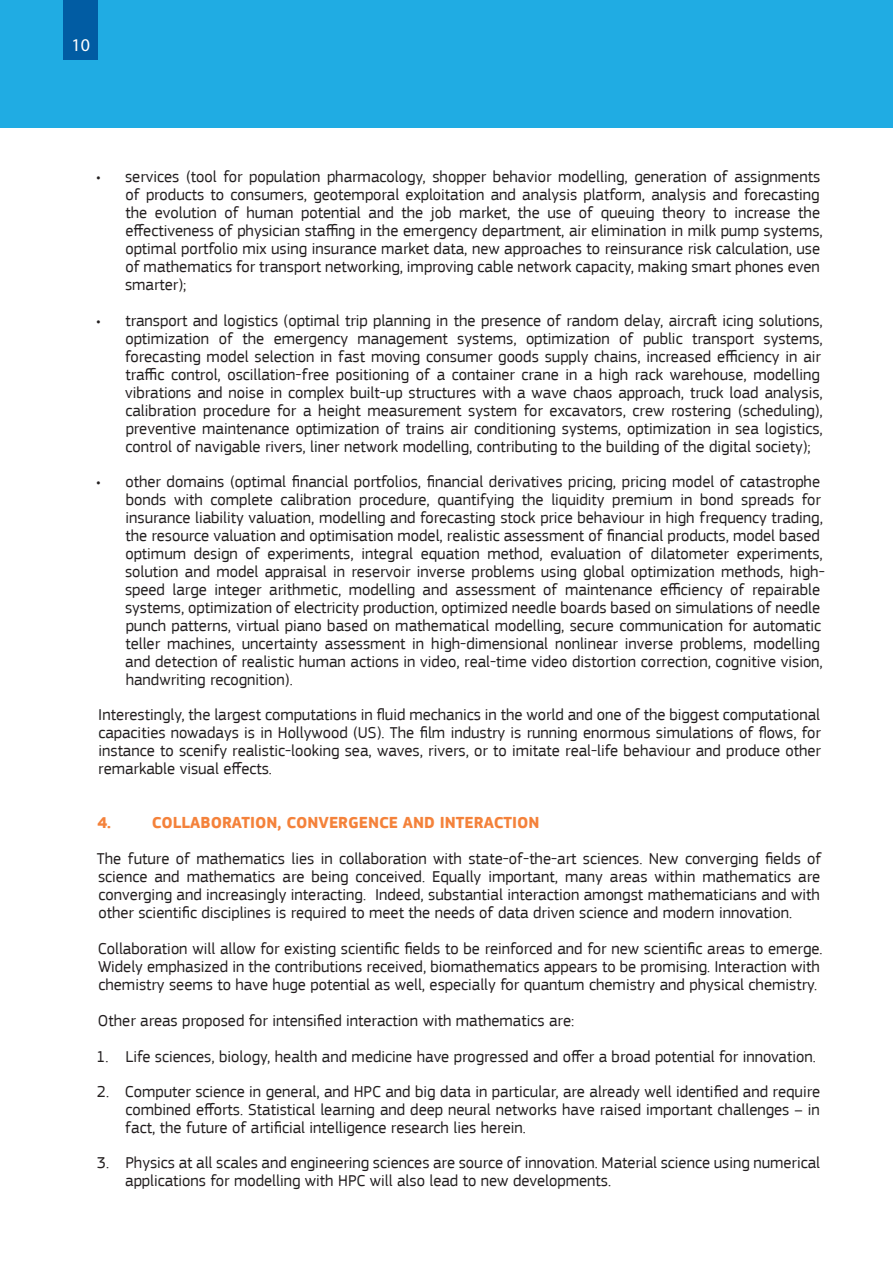
<style>
.page{position:relative;width:893px;height:1263px;background:#fff}
.page>*{position:absolute;margin:0;border:0;box-sizing:border-box;transform-origin:0 0}
.t1{font:18px "Myriad Pro";color:#fff}
._08_1_TEXTES_RUBRIQU{font:16.5px/18px "EC Square Sans Pro";color:#231f20}
._08_1_TEXTES_RUBRIQU-2{font:700 16.5px "EC Square Sans Pro";color:#f4823b}
</style>
<div class="page">
<div style="left:0;top:0;width:893px;height:128px;background:#20ace3"></div>
<div style="left:64px;top:0;width:34px;height:60px;background:#015ca3"></div>
<p class="t1" style="left:72px;top:34px;width:20px">10</p>
<p class="_08_1_TEXTES_RUBRIQU" style="left:125px;top:168px;width:699px;text-indent:-29px">• services (tool for population pharmacology, shopper behavior modelling, generation of assignments of products to consumers, geotemporal exploitation and analysis platform, analysis and forecasting the evolution of human potential and the job market, the use of queuing theory to increase the effectiveness of physician staffing in the emergency department, air elimination in milk pump systems, optimal portfolio mix using insurance market data, new approaches to reinsurance risk calculation, use of mathematics for transport networking, improving cable network capacity, making smart phones even smarter);</p>
<p class="_08_1_TEXTES_RUBRIQU" style="left:125px;top:311px;width:699px;text-indent:-29px">• transport and logistics (optimal trip planning in the presence of random delay, aircraft icing solutions, optimization of the emergency management systems, optimization of public transport systems, forecasting model selection in fast moving consumer goods supply chains, increased efficiency in air traffic control, oscillation-free positioning of a container crane in a high rack warehouse, modelling vibrations and noise in complex built-up structures with a wave chaos approach, truck load analysis, calibration procedure for a height measurement system for excavators, crew rostering (scheduling), preventive maintenance optimization of trains air conditioning systems, optimization in sea logistics, control of navigable rivers, liner network modelling, contributing to the building of the digital society);</p>
<p class="_08_1_TEXTES_RUBRIQU" style="left:125px;top:472px;width:701px;text-indent:-29px">• other domains (optimal financial portfolios, financial derivatives pricing, pricing model of catastrophe bonds with complete calibration procedure, quantifying the liquidity premium in bond spreads for insurance liability valuation, modelling and forecasting stock price behaviour in high frequency trading, the resource valuation and optimisation model, realistic assessment of financial products, model based optimum design of experiments, integral equation method, evaluation of dilatometer experiments, solution and model appraisal in reservoir inverse problems using global optimization methods, high&shy;speed large integer arithmetic, modelling and assessment of maintenance efficiency of repairable systems, optimization of electricity production, optimized needle boards based on simulations of needle punch patterns, virtual piano based on mathematical modelling, secure communication for automatic teller machines, uncertainty assessment in high-dimensional nonlinear inverse problems, modelling and detection of realistic human actions in video, real-time video distortion correction, cognitive vision, handwriting recognition).</p>
<p class="_08_1_TEXTES_RUBRIQU" style="left:98px;top:705px;width:724px;text-align:justify">Interestingly, the largest computations in fluid mechanics in the world and one of the biggest computational capacities nowadays is in Hollywood (US). The film industry is running enormous simulations of flows, for instance to scenify realistic-looking sea, waves, rivers, or to imitate real-life behaviour and produce other remarkable visual effects.</p>
<p class="_08_1_TEXTES_RUBRIQU-2" style="left:97px;top:812px;width:15px">4.</p>
<p class="_08_1_TEXTES_RUBRIQU-2" style="left:152px;top:812px;width:389px">COLLABORATION, CONVERGENCE AND INTERACTION</p>
<p class="_08_1_TEXTES_RUBRIQU" style="left:97px;top:849px;width:726px;text-align:justify">The future of mathematics lies in collaboration with state-of-the-art sciences. New converging fields of science and mathematics are being conceived. Equally important, many areas within mathematics are converging and increasingly interacting. Indeed, substantial interaction amongst mathematicians and with other scientific disciplines is required to meet the needs of data driven science and modern innovation.</p>
<p class="_08_1_TEXTES_RUBRIQU" style="left:98px;top:939px;width:726px">Collaboration will allow for existing scientific fields to be reinforced and for new scientific areas to emerge.<br>Widely emphasized in the contributions received, biomathematics appears to be promising. Interaction with chemistry seems to have huge potential as well, especially for quantum chemistry and physical chemistry.</p>
<p class="_08_1_TEXTES_RUBRIQU" style="left:98px;top:1011px;width:478px">Other areas proposed for intensified interaction with mathematics are:</p>
<p class="_08_1_TEXTES_RUBRIQU" style="left:96px;top:1047px;width:721px">1. Life sciences, biology, health and medicine have progressed and offer a broad potential for innovation.</p>
<p class="_08_1_TEXTES_RUBRIQU" style="left:125px;top:1082px;width:696px;text-align:justify;text-indent:-28px">2. Computer science in general, and HPC and big data in particular, are already well identified and require combined efforts. Statistical learning and deep neural networks have raised important challenges – in fact, the future of artificial intelligence research lies herein.</p>
<p class="_08_1_TEXTES_RUBRIQU" style="left:125px;top:1153px;width:696px;text-indent:-28px">3. Physics at all scales and engineering sciences are source of innovation. Material science using numerical applications for modelling with HPC will also lead to new developments.</p>
</div>
